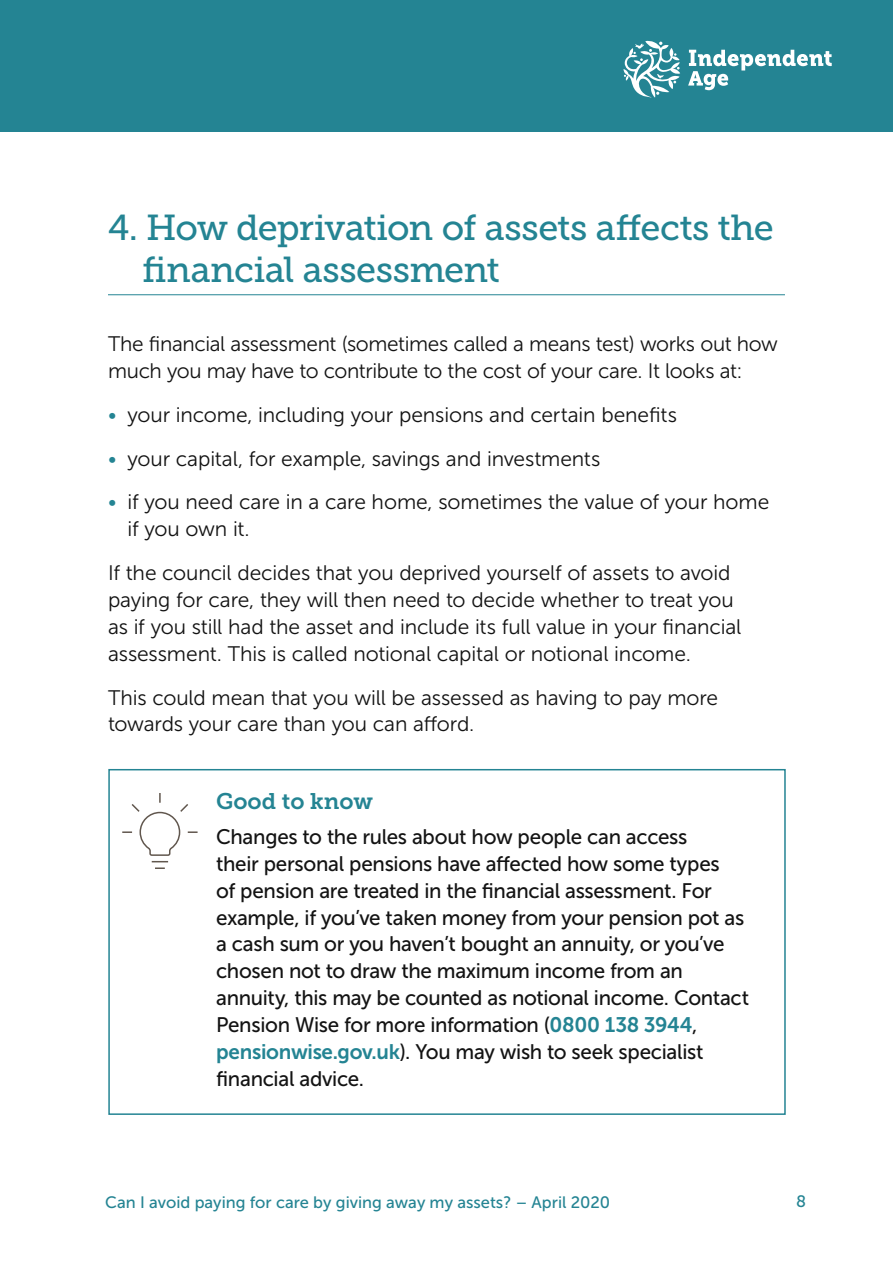
<style>
.page{position:relative;width:893px;height:1263px;background:#fff}
.page>*{position:absolute;margin:0;border:0;box-sizing:border-box;transform-origin:0 0}
.Heading_2{font:36px/42px "Museo Slab 500";letter-spacing:-.015em;color:#248493}
.Pull_out_heading{font:22.5px "Museo Slab 700";color:#248493}
.Pull_out_box_text{font:21px/26.8px "Museo Sans 500";letter-spacing:-.015em;color:#131313}
.Body_14pt{font:21px/26.8px "Museo Sans 300";letter-spacing:-.005em;color:#131313}
.Bullets{font:21px/26.8px "Museo Sans 300";letter-spacing:-.005em;color:#131313}
.Body_14pt_-10{font:21px/26.8px "Museo Sans 300";letter-spacing:-.015em;color:#131313}
.t1{font:16.5px "Museo Sans 500";color:#248493}
.s1{color:#248493}
.s2{font-family:"Museo Sans 700";color:#248493}
</style>
<div class="page">
<div style="left:0;top:0;width:893px;height:132px;background:#248493"></div>
<svg style="left:623px;top:41px;width:57px;height:57px"></svg>
<svg style="left:688px;top:50px;width:144px;height:40px"></svg>
<svg style="left:122px;top:793px;width:76px;height:76px"></svg>
<hr style="left:108px;top:294px;width:677px;height:1px;background:#248493">
<div style="left:108px;top:769px;width:678px;height:346px;border:2px solid #248493"></div>
<h2 class="Heading_2" style="left:142px;top:206px;width:633px;text-indent:-34px">4. How deprivation of assets affects the financial assessment</h2>
<p class="Body_14pt_-10" style="left:108px;top:330px;width:671px">The financial assessment (sometimes called a means test) works out how much you may have to contribute to the cost of your care. It looks at:</p>
<p class="Bullets" style="left:108px;top:401px;width:570px"><span class="s1">•</span> your income, including your pensions and certain benefits</p>
<p class="Bullets" style="left:108px;top:445px;width:494px"><span class="s1">•</span> your capital, for example, savings and investments</p>
<p class="Bullets" style="left:128px;top:489px;width:643px;text-indent:-20px"><span class="s1">•</span> if you need care in a care home, sometimes the value of your home if you own it.</p>
<p class="Body_14pt" style="left:108px;top:560px;width:635px">If the council decides that you deprived yourself of assets to avoid paying for care, they will then need to decide whether to treat you as if you still had the asset and include its full value in your financial assessment. This is called notional capital or notional income.</p>
<p class="Body_14pt" style="left:108px;top:684px;width:612px">This could mean that you will be assessed as having to pay more towards your care than you can afford.</p>
<h3 class="Pull_out_heading" style="left:216px;top:788px;width:158px">Good to know</h3>
<p class="Pull_out_box_text" style="left:216px;top:823px;width:534px">Changes to the rules about how people can access<br>their personal pensions have affected how some types<br>of pension are treated in the financial assessment. For example, if you’ve taken money from your pension pot as a cash sum or you haven’t bought an annuity, or you’ve chosen not to draw the maximum income from an annuity, this may be counted as notional income. Contact Pension Wise for more information (<span class="s2">0800 138 3944</span>, <span class="s2">pensionwise.gov.uk</span>). You may wish to seek specialist financial advice.</p>
<p class="t1" style="left:105px;top:1194px;width:506px">Can I avoid paying for care by giving away my assets? – April 2020</p>
<p class="t1" style="left:796px;top:1192px;width:12px">8</p>
</div>
